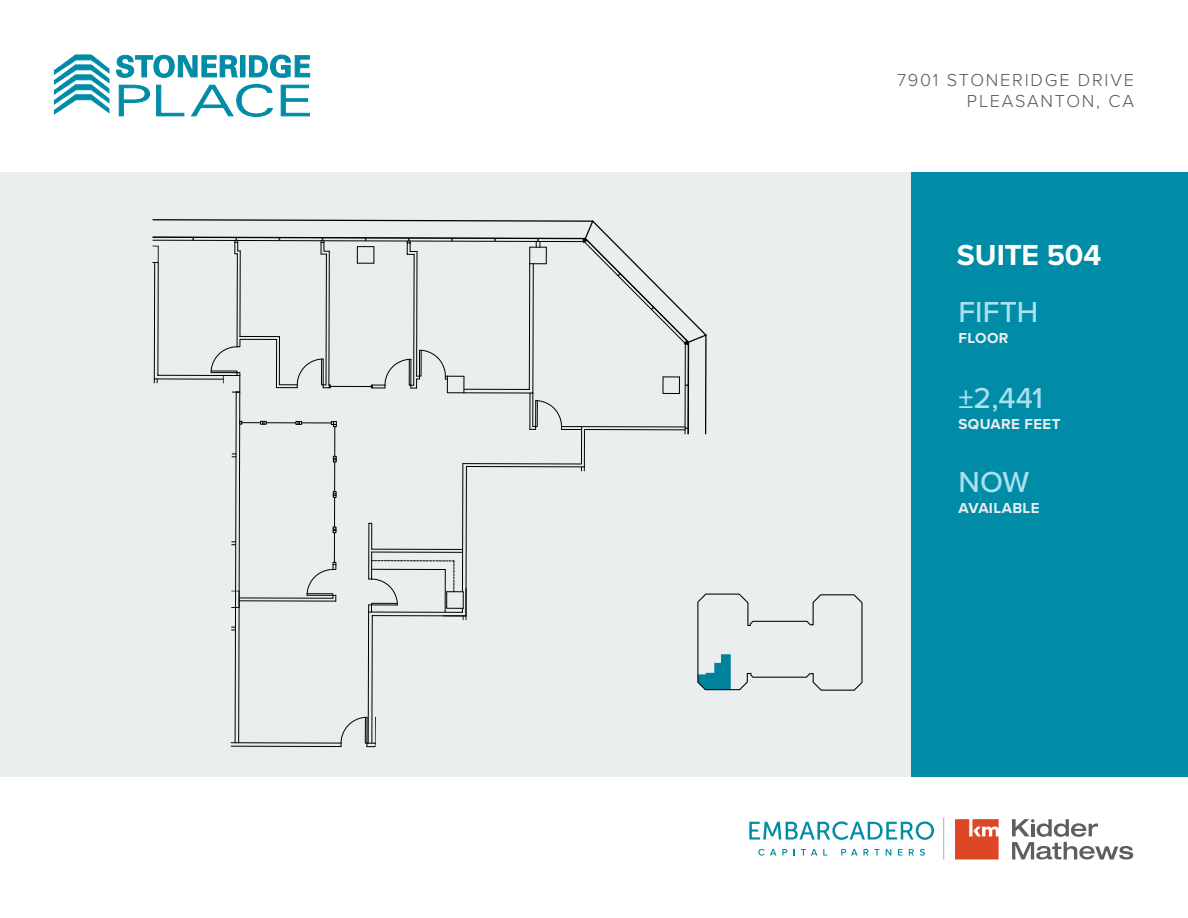
<style>
.page{position:relative;width:1188px;height:918px;background:#fff}
.page>*{position:absolute;margin:0;border:0;box-sizing:border-box;transform-origin:0 0}
.t1{font:500 30px "Proxima Nova";color:#ade0ee}
.t2{font:700 30px "Proxima Nova";letter-spacing:-.005em;color:#fff}
.t3{font:300 18px/21px "Proxima Nova";letter-spacing:.1em;color:#545861;text-align:right}
.t4{font:700 15px "Proxima Nova";letter-spacing:.025em;color:#eaeeee}
</style>
<div class="page">
<svg style="left:1012px;top:819px;width:121px;height:41px"></svg>
<svg style="left:955px;top:819px;width:44px;height:41px;background:#e26043"></svg>
<svg style="left:749px;top:821px;width:185px;height:19px"></svg>
<svg style="left:758px;top:849px;width:6px;height:7px"></svg>
<svg style="left:770px;top:849px;width:6px;height:7px"></svg>
<svg style="left:782px;top:849px;width:5px;height:7px"></svg>
<svg style="left:801px;top:849px;width:16px;height:7px"></svg>
<svg style="left:823px;top:849px;width:4px;height:7px"></svg>
<svg style="left:841px;top:849px;width:39px;height:7px"></svg>
<svg style="left:886px;top:849px;width:5px;height:7px"></svg>
<svg style="left:898px;top:849px;width:4px;height:7px"></svg>
<svg style="left:909px;top:849px;width:5px;height:7px"></svg>
<svg style="left:920px;top:849px;width:5px;height:7px"></svg>
<hr style="left:943px;top:818px;width:1px;height:42px;background:#afabac">
<div style="left:910px;top:172px;width:278px;height:605px;background:#008ca7"></div>
<svg style="left:116px;top:55px;width:122px;height:23px"></svg>
<div style="left:240px;top:56px;width:5px;height:21px;background:#008ca7"></div>
<svg style="left:249px;top:55px;width:61px;height:23px"></svg>
<svg style="left:118px;top:84px;width:32px;height:33px"></svg>
<svg style="left:156px;top:84px;width:117px;height:33px"></svg>
<svg style="left:280px;top:84px;width:30px;height:33px"></svg>
<svg style="left:54px;top:55px;width:56px;height:60px"></svg>
<div style="left:0;top:172px;width:910px;height:605px;background:#eaeeee"></div>
<svg style="left:583px;top:220px;width:124px;height:125px"></svg>
<svg style="left:152px;top:237px;width:537px;height:511px"></svg>
<svg style="left:697px;top:593px;width:166px;height:98px"></svg>
<p class="t3" style="left:897px;top:68px;width:238px">7901 STONERIDGE DRIVE<br>PLEASANTON, CA</p>
<h1 class="t2" style="left:957px;top:232px;width:146px">SUITE 504</h1>
<h1 class="t1" style="left:958px;top:289px;width:81px">FIFTH</h1>
<p class="t4" style="left:958px;top:327px;width:52px">FLOOR</p>
<h1 class="t1" style="left:958px;top:375px;width:86px">±2,441</h1>
<p class="t4" style="left:958px;top:412px;width:103px">SQUARE FEET</p>
<h1 class="t1" style="left:958px;top:460px;width:72px">NOW</h1>
<p class="t4" style="left:958px;top:497px;width:83px">AVAILABLE</p>
</div>
